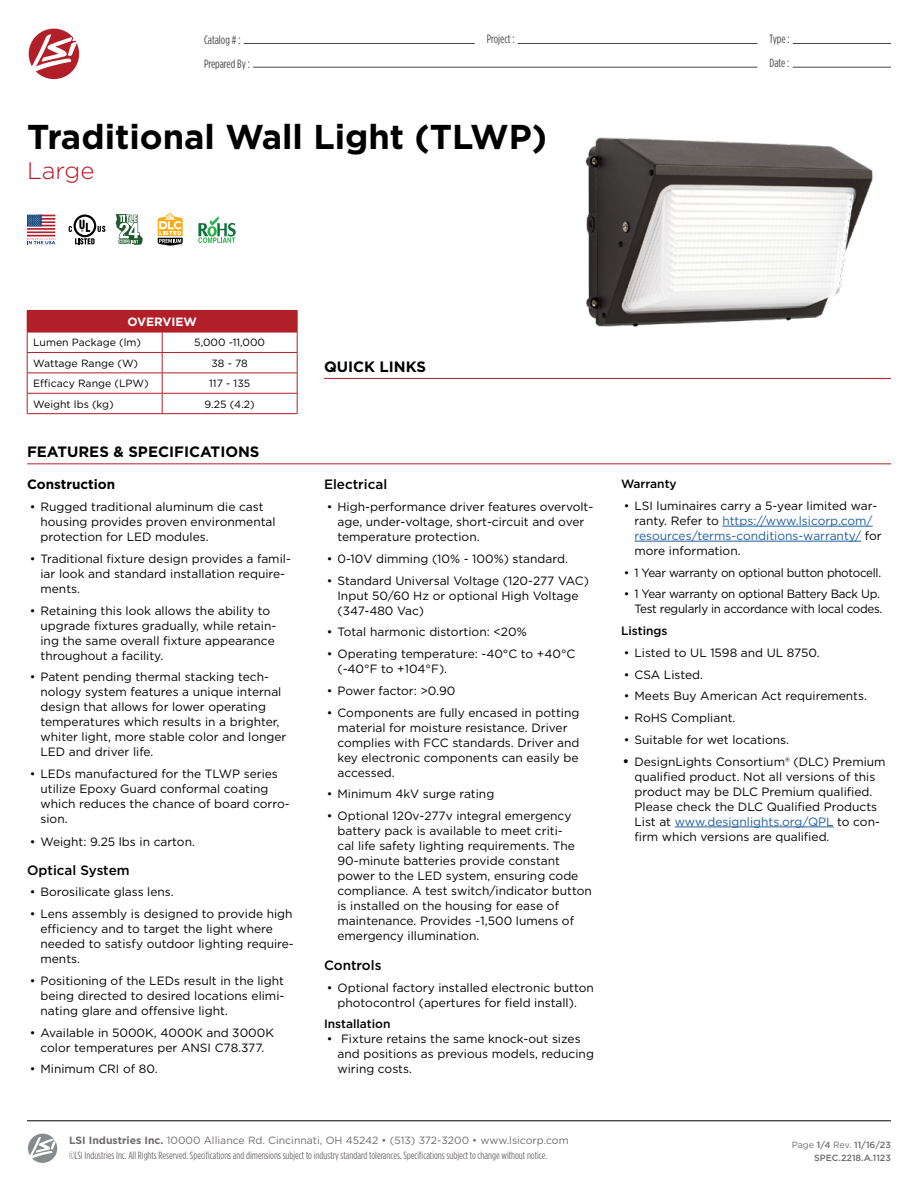
<style>
.page{position:relative;width:918px;height:1188px;background:#fff}
.page>*{position:absolute;margin:0;border:0;box-sizing:border-box;transform-origin:0 0}
.t1{font:700 34.5px "Gotham";color:#000}
.t2{font:300 24px "Gotham";color:#c01327}
.t3{font:700 15px "Gotham";color:#000}
.t4{font:500 13.5px "Gotham";color:#000}
.t5{font:700 13.5px "Gotham";color:#000}
.t6{font:12px/15px "Gotham";color:#000}
.t7{font:12px/15px "Gotham";letter-spacing:-.025em;color:#000;text-align:right}
.t8{font:12px "Gotham Condensed";color:#474748}
.t9{font:500 12px "Gotham";color:#000}
.t10{font:700 12px "Gotham";color:#fff}
.t11{font:10.5px "Gotham Condensed";color:#706c6d}
.t12{font:10.5px "Gotham";color:#000}
.t13{font:10.5px "Gotham";color:#706c6d}
.t14{font:500 9px "Gotham";color:#6d6e71}
.s1{font-weight:700}
.s2{color:#215e9e}
.s3{font-family:"Helvetica";font-stretch:condensed;font-size:12.75px}
.s4{font-weight:400}
</style>
<div class="page">
<svg style="left:28px;top:1134px;width:29px;height:29px"></svg>
<hr style="left:27px;top:1121px;width:864px;height:1px;background:#000">
<div style="left:29px;top:29px;width:50px;height:50px;background:#b11f28;border-radius:50%"></div>
<svg style="left:31px;top:34px;width:46px;height:38px"></svg>
<hr style="left:793px;top:43px;width:98px;height:1px;background:#474748">
<hr style="left:244px;top:43px;width:231px;height:1px;background:#474748">
<hr style="left:518px;top:43px;width:239px;height:1px;background:#474748">
<hr style="left:793px;top:67px;width:98px;height:1px;background:#474748">
<hr style="left:253px;top:67px;width:505px;height:1px;background:#474748">
<hr style="left:722px;top:526px;width:151px;height:1px;background:#215e9e">
<hr style="left:634px;top:541px;width:227px;height:1px;background:#215e9e">
<hr style="left:675px;top:827px;width:159px;height:1px;background:#215e9e">
<svg style="left:198px;top:216px;width:38px;height:27px"></svg>
<svg style="left:158px;top:213px;width:25px;height:33px"></svg>
<div style="left:27px;top:215px;width:28px;height:21px;background:linear-gradient(to right,#faf2f3,#fbf3f3)"></div>
<hr style="left:27px;top:228px;width:28px;height:2px;background:#b11f2c">
<svg style="left:27px;top:235px;width:28px;height:9px"></svg>
<hr style="left:27px;top:231px;width:28px;height:2px;background:#b11f2c">
<svg style="left:27px;top:215px;width:28px;height:11px"></svg>
<svg style="left:116px;top:214px;width:27px;height:31px"></svg>
<svg style="left:74px;top:215px;width:22px;height:22px"></svg>
<svg style="left:76px;top:217px;width:18px;height:18px"></svg>
<svg style="left:69px;top:226px;width:3px;height:6px"></svg>
<svg style="left:79px;top:220px;width:11px;height:12px"></svg>
<svg style="left:98px;top:226px;width:7px;height:6px"></svg>
<svg style="left:75px;top:238px;width:20px;height:6px"></svg>
<div style="left:27px;top:310px;width:270px;height:22px;background:#b12028"></div>
<hr style="left:162px;top:332px;width:135px;height:1px;background:#b12028">
<hr style="left:162px;top:352px;width:135px;height:1px;background:#b12028">
<hr style="left:162px;top:373px;width:135px;height:1px;background:#b12028">
<hr style="left:162px;top:393px;width:135px;height:1px;background:#b12028">
<svg style="left:27px;top:332px;width:136px;height:81px"></svg>
<svg style="left:297px;top:311px;width:1px;height:102px"></svg>
<hr style="left:27px;top:413px;width:135px;height:1px;background:#b12028">
<hr style="left:162px;top:413px;width:135px;height:1px;background:#b12028">
<hr style="left:324px;top:378px;width:567px;height:1px;background:#b12028">
<hr style="left:27px;top:464px;width:864px;height:1px;background:#b12028">
<img style="left:586px;top:137px;width:287px;height:190px">
<p class="t8" style="left:204px;top:33px;width:38px">Catalog # :</p>
<p class="t8" style="left:487px;top:32px;width:29px">Project :</p>
<p class="t8" style="left:770px;top:32px;width:22px">Type :</p>
<p class="t8" style="left:204px;top:57px;width:48px">Prepared By :</p>
<p class="t8" style="left:770px;top:56px;width:21px">Date :</p>
<h1 class="t1" style="left:27px;top:114px;width:522px">Traditional Wall Light (TLWP)</h1>
<h2 class="t2" style="left:27px;top:155px;width:69px">Large</h2>
<p class="t10" style="left:127px;top:314px;width:71px">OVERVIEW</p>
<p class="t12" style="left:33px;top:336px;width:109px">Lumen Package (lm)</p>
<p class="t12" style="left:194px;top:336px;width:72px">5,000 -11,000</p>
<p class="t12" style="left:33px;top:356px;width:107px">Wattage Range (W)</p>
<p class="t12" style="left:211px;top:356px;width:38px">38 - 78</p>
<p class="t12" style="left:33px;top:377px;width:117px">Efficacy Range (LPW)</p>
<p class="t12" style="left:209px;top:377px;width:42px">117 - 135</p>
<p class="t12" style="left:33px;top:397px;width:82px">Weight lbs (kg)</p>
<p class="t12" style="left:205px;top:397px;width:52px">9.25 (4.2)</p>
<p class="t3" style="left:27px;top:442px;width:234px">FEATURES &amp; SPECIFICATIONS</p>
<p class="t5" style="left:27px;top:476px;width:90px">Construction</p>
<p class="t6" style="left:40px;top:499px;width:237px;text-indent:-11px">• Rugged traditional aluminum die cast housing provides proven environmental protection for LED modules.</p>
<p class="t6" style="left:40px;top:551px;width:252px;text-indent:-11px">• Traditional fixture design provides a famil&shy;iar look and standard installation require&shy;ments.</p>
<p class="t6" style="left:40px;top:603px;width:237px;text-indent:-11px">• Retaining this look allows the ability to upgrade fixtures gradually, while retain&shy;ing the same overall fixture appearance throughout a facility.</p>
<p class="t6" style="left:40px;top:669px;width:248px;text-indent:-11px">• Patent pending thermal stacking tech&shy;nology system features a unique internal design that allows for lower operating temperatures which results in a brighter, whiter light, more stable color and longer LED and driver life.</p>
<p class="t6" style="left:40px;top:766px;width:251px;text-indent:-11px">• LEDs manufactured for the TLWP series utilize Epoxy Guard conformal coating which reduces the chance of board corro&shy;sion.</p>
<p class="t6" style="left:30px;top:834px;width:167px">• Weight: 9.25 lbs in carton.</p>
<p class="t4" style="left:27px;top:861px;width:104px">Optical System</p>
<p class="t6" style="left:30px;top:884px;width:146px">• Borosilicate glass lens.</p>
<p class="t6" style="left:40px;top:906px;width:255px;text-indent:-11px">• Lens assembly is designed to provide high efficiency and to target the light where needed to satisfy outdoor lighting require&shy;ments.</p>
<p class="t6" style="left:40px;top:973px;width:245px;text-align:justify;text-indent:-11px">• Positioning of the LEDs result in the light being directed to desired locations elimi&shy;nating glare and offensive light.</p>
<p class="t6" style="left:30px;top:1025px;width:246px;text-align:center">• Available in 5000K, 4000K and 3000K color temperatures per ANSI C78.377.</p>
<p class="t6" style="left:30px;top:1061px;width:129px">• Minimum CRI of 80.</p>
<p class="t3" style="left:324px;top:357px;width:104px">QUICK LINKS</p>
<p class="t4" style="left:324px;top:476px;width:65px">Electrical</p>
<p class="t6" style="left:338px;top:499px;width:257px;text-indent:-11px">• High-performance driver features overvolt&shy;age, under-voltage, short-circuit and over temperature protection.</p>
<p class="t6" style="left:327px;top:551px;width:243px">• 0-10V dimming (10% - 100%) standard.</p>
<p class="t6" style="left:338px;top:573px;width:253px;text-indent:-11px">• Standard Universal Voltage (120-277 VAC)<br>Input 50/60 Hz or optional High Voltage (347-480 Vac)</p>
<p class="t6" style="left:327px;top:624px;width:201px">• Total harmonic distortion: &lt;20%</p>
<p class="t6" style="left:338px;top:646px;width:240px;text-indent:-11px">• Operating temperature: -40°C to +40°C (-40°F to +104°F).</p>
<p class="t6" style="left:327px;top:683px;width:130px">• Power factor: &gt;0.90</p>
<p class="t6" style="left:338px;top:705px;width:244px;text-indent:-11px">• Components are fully encased in potting material for moisture resistance. Driver complies with FCC standards. Driver and key electronic components can easily be accessed.</p>
<p class="t6" style="left:327px;top:786px;width:169px">• Minimum 4kV surge rating</p>
<p class="t6" style="left:338px;top:808px;width:256px;text-indent:-11px">• Optional 120v-277v integral emergency battery pack is available to meet criti-<br>cal life safety lighting requirements. The 90-minute batteries provide constant power to the LED system, ensuring code compliance. A test switch/indicator button is installed on the housing for ease of maintenance. Provides ~1,500 lumens of emergency illumination.</p>
<p class="t4" style="left:324px;top:956px;width:59px">Controls</p>
<p class="t6" style="left:327px;top:980px;width:269px;text-align:center">• Optional factory installed electronic button photocontrol (apertures for field install).</p>
<p class="t9" style="left:324px;top:1016px;width:68px">Installation</p>
<p class="t6" style="left:338px;top:1031px;width:258px;text-indent:-11px">• Fixture retains the same knock-out sizes and positions as previous models, reducing wiring costs.</p>
<p class="t13" style="left:69px;top:1134px;width:501px"><span class="s1">LSI Industries Inc.</span> 10000 Alliance Rd. Cincinnati, OH 45242 • (513) 372-3200 • www.lsicorp.com</p>
<p class="t11" style="left:69px;top:1150px;width:480px">©LSI Industries Inc. All Rights Reserved. Specifications and dimensions subject to industry standard tolerances. Specifications subject to change without notice.</p>
<p class="t9" style="left:621px;top:476px;width:57px">Warranty</p>
<p class="t6" style="left:634px;top:498px;width:249px;text-indent:-11px">• LSI luminaires carry a 5-year limited war&shy;ranty. Refer to <span class="s2">https://www.lsicorp.com/ resources/terms-conditions-warranty/</span> for more information.</p>
<p class="t7" style="left:624px;top:565px;width:259px">• 1 Year warranty on optional button photocell.</p>
<p class="t7" style="left:624px;top:586px;width:260px">• 1 Year warranty on optional Battery Back Up.<br>Test regularly in accordance with local codes.</p>
<p class="t9" style="left:621px;top:623px;width:48px">Listings</p>
<p class="t6" style="left:624px;top:645px;width:198px">• Listed to UL 1598 and UL 8750.</p>
<p class="t6" style="left:624px;top:667px;width:81px">• CSA Listed.</p>
<p class="t6" style="left:624px;top:688px;width:245px">• Meets Buy American Act requirements.</p>
<p class="t6" style="left:624px;top:710px;width:113px">• RoHS Compliant.</p>
<p class="t6" style="left:624px;top:732px;width:167px">• Suitable for wet locations.</p>
<p class="t6" style="left:634px;top:754px;width:253px;text-indent:-11px"><span class="s3">•</span> DesignLights Consortium® (DLC) Premium qualified product. Not all versions of this product may be DLC Premium qualified.<br>Please check the DLC Qualified Products List at <span class="s2">www.designlights.org/QPL</span> to con&shy;firm which versions are qualified.</p>
<p class="t14" style="left:792px;top:1138px;width:101px"><span class="s4">Page</span> 1/4 <span class="s4">Rev.</span> 11/16/23</p>
<p class="t14" style="left:814px;top:1152px;width:78px">SPEC.2218.A.1123</p>
</div>
